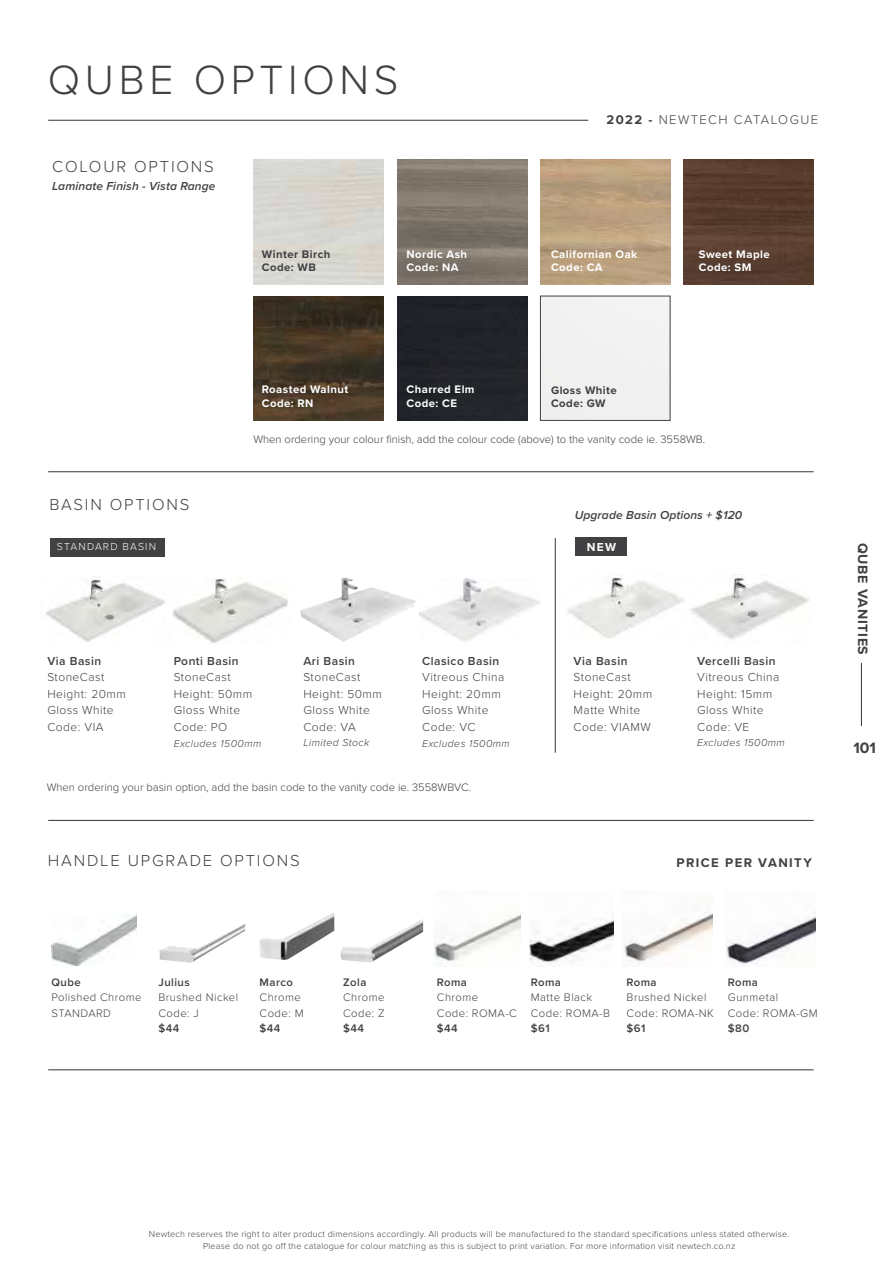
<style>
.page{position:relative;width:893px;height:1263px;background:#fff}
.page>*{position:absolute;margin:0;border:0;box-sizing:border-box;transform-origin:0 0}
.t1{font:300 42.45px "Proxima Nova";letter-spacing:.11em;color:#414042}
.t2{font:300 16.5px "Proxima Nova";letter-spacing:.11em;color:#414042}
.t3{font:700 15.6px "Proxima Nova";color:#414042}
.t4{font:700 14.1px "Proxima Nova";letter-spacing:.05em;color:#414042}
.t5{font:300 13.05px "Proxima Nova";letter-spacing:.11em;color:#414042}
.t6{font:700 13.05px "Proxima Nova";letter-spacing:.11em;color:#414042}
.t7{font:300 12px/16.5px "Proxima Nova";letter-spacing:.04em;color:#414042}
.t8{font:600 12px "Proxima Nova";letter-spacing:.04em;color:#414042}
.t9{font:italic 600 12px "Proxima Nova";letter-spacing:.01em;color:#414042}
.t10{font:700 12px "Proxima Nova";color:#fff}
.t11{font:700 11.4px/13.6px "Proxima Nova";letter-spacing:.04em;color:#fff}
.t12{font:700 11.4px/13.6px "Proxima Nova";letter-spacing:.04em;color:#414042}
.t13{font:300 11.25px/15.6px "Proxima Nova";letter-spacing:.04em;color:#414042}
.t14{font:300 11.25px "Proxima Nova";color:#414042}
.t15{font:600 11.25px "Proxima Nova";letter-spacing:.04em;color:#414042}
.t16{font:italic 300 10.5px "Proxima Nova";letter-spacing:.04em;color:#414042}
.t17{font:300 10.5px "Proxima Nova";letter-spacing:.11em;color:#fff}
.t18{font:300 9px/12px "Proxima Nova";letter-spacing:.025em;color:#414042;text-align:center}
.s1{font-weight:700}
</style>
<div class="page">
<img style="left:420px;top:578px;width:121px;height:63px">
<img style="left:254px;top:296px;width:129px;height:124px">
<div style="left:397px;top:296px;width:130px;height:124px;background:#212429"></div>
<div style="left:540px;top:296px;width:130px;height:125px;border:1px solid #414042"></div>
<img style="left:397px;top:160px;width:130px;height:124px">
<img style="left:540px;top:160px;width:130px;height:124px">
<hr style="left:861px;top:663px;width:1px;height:63px;background:#414042">
<hr style="left:48px;top:120px;width:540px;height:1px;background:#414042">
<hr style="left:48px;top:471px;width:766px;height:1px;background:#414042">
<hr style="left:48px;top:820px;width:766px;height:1px;background:#414042">
<hr style="left:48px;top:1069px;width:766px;height:1px;background:#414042">
<img style="left:684px;top:160px;width:130px;height:124px">
<img style="left:160px;top:924px;width:85px;height:39px">
<img style="left:259px;top:913px;width:75px;height:47px">
<img style="left:340px;top:919px;width:83px;height:44px">
<img style="left:434px;top:914px;width:86px;height:51px">
<img style="left:530px;top:913px;width:83px;height:51px">
<img style="left:624px;top:913px;width:89px;height:49px">
<img style="left:726px;top:917px;width:89px;height:48px">
<img style="left:51px;top:915px;width:86px;height:50px">
<hr style="left:555px;top:538px;width:1px;height:215px;background:#414042">
<img style="left:173px;top:579px;width:115px;height:65px">
<img style="left:46px;top:576px;width:119px;height:66px">
<img style="left:567px;top:574px;width:117px;height:65px">
<div style="left:575px;top:538px;width:52px;height:18px;background:#414042"></div>
<div style="left:50px;top:538px;width:115px;height:18px;background:#414042"></div>
<img style="left:300px;top:578px;width:116px;height:64px">
<img style="left:691px;top:574px;width:118px;height:65px">
<h1 class="t1" style="left:48px;top:48px;width:352px">QUBE OPTIONS</h1>
<h2 class="t2" style="left:52px;top:155px;width:163px">COLOUR OPTIONS</h2>
<h3 class="t9" style="left:52px;top:177px;width:165px">Laminate Finish - Vista Range</h3>
<h3 class="t5" style="left:606px;top:110px;width:213px"><span class="s1">2022 -</span> NEWTECH CATALOGUE</h3>
<p class="t12" style="left:262px;top:247px;width:70px">Winter Birch<br>Code: WB</p>
<p class="t11" style="left:406px;top:247px;width:62px">Nordic Ash<br>Code: NA</p>
<p class="t11" style="left:551px;top:247px;width:88px">Californian Oak<br>Code: CA</p>
<p class="t11" style="left:699px;top:247px;width:72px">Sweet Maple<br>Code: SM</p>
<h2 class="t2" style="left:49px;top:492px;width:142px">BASIN OPTIONS</h2>
<p class="t11" style="left:262px;top:383px;width:88px">Roasted Walnut<br>Code: RN</p>
<p class="t11" style="left:406px;top:383px;width:70px">Charred Elm<br>Code: CE</p>
<p class="t12" style="left:551px;top:383px;width:67px">Gloss White<br>Code: GW</p>
<p class="t14" style="left:253px;top:431px;width:453px">When ordering your colour finish, add the colour code (above) to the vanity code ie. 3558WB.</p>
<h3 class="t9" style="left:575px;top:506px;width:169px">Upgrade Basin Options + $120</h3>
<p class="t17" style="left:57px;top:539px;width:101px">STANDARD BASIN</p>
<h3 class="t8" style="left:47px;top:652px;width:55px">Via Basin</h3>
<h3 class="t7" style="left:47px;top:668px;width:80px">StoneCast<br>Height: 20mm<br>Gloss White<br>Code: VIA</h3>
<h3 class="t8" style="left:174px;top:652px;width:66px">Ponti Basin</h3>
<h3 class="t7" style="left:174px;top:668px;width:80px">StoneCast<br>Height: 50mm<br>Gloss White<br>Code: PO</h3>
<p class="t16" style="left:174px;top:736px;width:89px">Excludes 1500mm</p>
<h3 class="t8" style="left:303px;top:652px;width:53px">Ari Basin</h3>
<h3 class="t7" style="left:303px;top:668px;width:80px">StoneCast<br>Height: 50mm<br>Gloss White<br>Code: VA</h3>
<p class="t16" style="left:303px;top:734px;width:68px">Limited Stock</p>
<h3 class="t10" style="left:587px;top:538px;width:31px">NEW</h3>
<h3 class="t4" style="left:873px;top:543px;width:113px;rotate:90deg">QUBE VANITIES</h3>
<h3 class="t8" style="left:422px;top:652px;width:79px">Clasico Basin</h3>
<h3 class="t7" style="left:422px;top:668px;width:84px">Vitreous China<br>Height: 20mm<br>Gloss White<br>Code: VC</h3>
<p class="t16" style="left:422px;top:736px;width:89px">Excludes 1500mm</p>
<h3 class="t3" style="left:853px;top:736px;width:24px">101</h3>
<h3 class="t8" style="left:574px;top:652px;width:55px">Via Basin</h3>
<h3 class="t7" style="left:574px;top:668px;width:80px">StoneCast<br>Height: 20mm<br>Matte White<br>Code: VIAMW</h3>
<h3 class="t8" style="left:697px;top:652px;width:80px">Vercelli Basin</h3>
<h3 class="t7" style="left:697px;top:668px;width:84px">Vitreous China<br>Height: 15mm<br>Gloss White<br>Code: VE</h3>
<p class="t16" style="left:697px;top:734px;width:89px">Excludes 1500mm</p>
<p class="t14" style="left:47px;top:779px;width:426px">When ordering your basin option, add the basin code to the vanity code ie. 3558WBVC.</p>
<h2 class="t2" style="left:48px;top:848px;width:253px">HANDLE UPGRADE OPTIONS</h2>
<h3 class="t6" style="left:676px;top:853px;width:137px">PRICE PER VANITY</h3>
<p class="t15" style="left:51px;top:974px;width:31px">Qube</p>
<p class="t13" style="left:51px;top:989px;width:92px">Polished Chrome<br>STANDARD</p>
<p class="t15" style="left:158px;top:974px;width:33px">Julius</p>
<p class="t13" style="left:158px;top:989px;width:81px">Brushed Nickel<br>Code: J</p>
<p class="t15" style="left:158px;top:1020px;width:22px">$44</p>
<p class="t15" style="left:260px;top:974px;width:35px">Marco</p>
<p class="t13" style="left:260px;top:989px;width:45px">Chrome<br>Code: M</p>
<p class="t15" style="left:260px;top:1020px;width:22px">$44</p>
<p class="t15" style="left:343px;top:974px;width:25px">Zola</p>
<p class="t13" style="left:343px;top:989px;width:43px">Chrome<br>Code: Z</p>
<p class="t15" style="left:343px;top:1020px;width:22px">$44</p>
<p class="t15" style="left:437px;top:974px;width:32px">Roma</p>
<p class="t13" style="left:437px;top:989px;width:81px">Chrome<br>Code: ROMA-C</p>
<p class="t15" style="left:437px;top:1020px;width:22px">$44</p>
<p class="t15" style="left:531px;top:974px;width:32px">Roma</p>
<p class="t13" style="left:531px;top:989px;width:81px">Matte Black<br>Code: ROMA-B</p>
<p class="t15" style="left:531px;top:1020px;width:20px">$61</p>
<p class="t15" style="left:627px;top:974px;width:32px">Roma</p>
<p class="t13" style="left:627px;top:989px;width:89px">Brushed Nickel<br>Code: ROMA-NK</p>
<p class="t15" style="left:627px;top:1020px;width:20px">$61</p>
<p class="t15" style="left:728px;top:974px;width:32px">Roma</p>
<p class="t13" style="left:728px;top:989px;width:91px">Gunmetal<br>Code: ROMA-GM</p>
<p class="t15" style="left:728px;top:1020px;width:23px">$80</p>
<p class="t18" style="left:149px;top:1227px;width:642px">Newtech reserves the right to alter product dimensions accordingly. All products will be manufactured to the standard specifications unless stated otherwise.<br>Please do not go off the catalogue for colour matching as this is subject to print variation. For more information visit newtech.co.nz</p>
</div>
